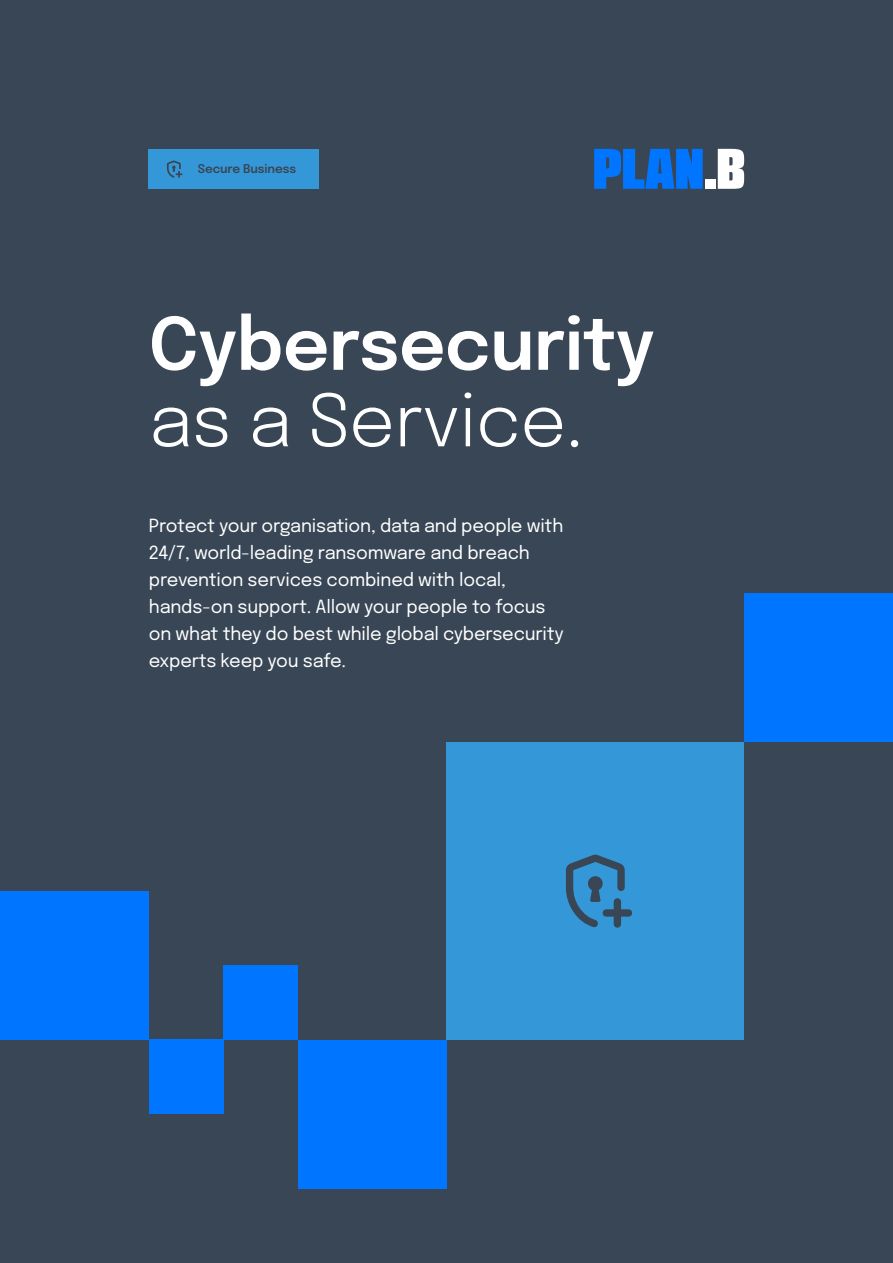
<style>
.page{position:relative;width:893px;height:1263px;background:#394655}
.page>*{position:absolute;margin:0;border:0;box-sizing:border-box;transform-origin:0 0}
.t1{font:600 72px/76.5px "Epilogue";letter-spacing:-.01em;color:#fff}
.t2{font:18px/27px "Epilogue";letter-spacing:-.01em;color:#fff}
.t3{font:600 12px "Epilogue";letter-spacing:-.01em;color:#394655}
.s1{font-weight:400}
</style>
<div class="page">
<div style="left:446px;top:742px;width:298px;height:298px;background:#3498d8"></div>
<div style="left:298px;top:1040px;width:148px;height:148px;background:#0075ff"></div>
<div style="left:223px;top:965px;width:75px;height:75px;background:#0075ff"></div>
<div style="left:149px;top:1040px;width:74px;height:74px;background:#0075ff"></div>
<div style="left:0;top:891px;width:149px;height:149px;background:#0075ff"></div>
<div style="left:744px;top:593px;width:149px;height:149px;background:#0075ff"></div>
<div style="left:705px;top:179px;width:10px;height:10px;background:#fff"></div>
<svg style="left:718px;top:149px;width:26px;height:40px"></svg>
<svg style="left:594px;top:149px;width:109px;height:40px"></svg>
<svg style="left:566px;top:855px;width:66px;height:73px"></svg>
<div style="left:149px;top:149px;width:170px;height:40px;background:#3498d8"></div>
<p class="t3" style="left:198px;top:160px;width:100px">Secure Business</p>
<p class="t1" style="left:149px;top:300px;width:507px">Cybersecurity <span class="s1">as a Service.</span></p>
<p class="t2" style="left:149px;top:511px;width:417px">Protect your organisation, data and people with 24/7, world-leading ransomware and breach prevention services combined with local, hands-on support. Allow your people to focus on what they do best while global cybersecurity experts keep you safe.</p>
</div>
